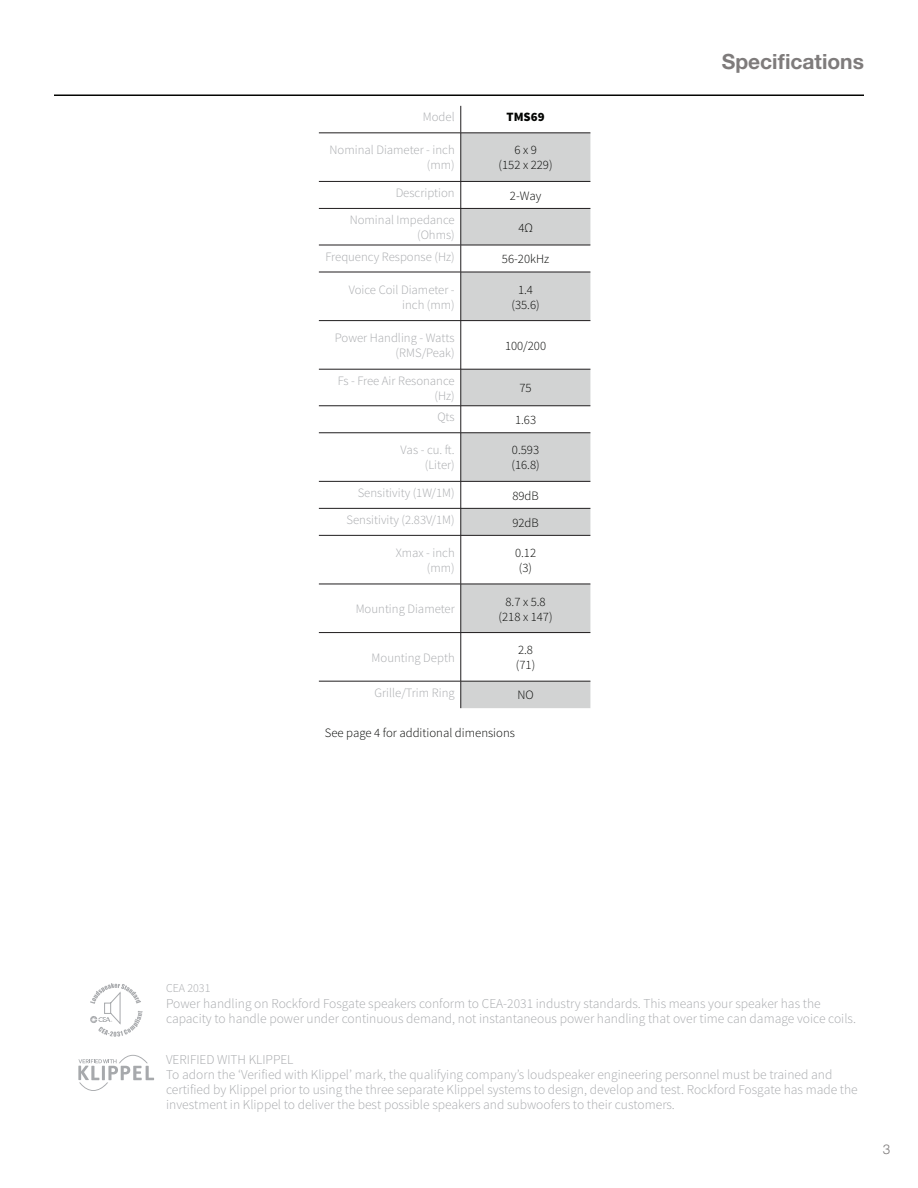
<style>
.page{position:relative;width:918px;height:1188px;background:#fff}
.page>*{position:absolute;margin:0;border:0;box-sizing:border-box;transform-origin:0 0}
.t1{font:700 21px "Helvetica Neue LT Std";color:#7e7b7b}
.t2{font:300 13.5px/15px "Source Sans Pro";color:#a7a9ac}
.t3{font:300 13.5px "Helvetica LT Std";color:#7e7b7b}
.t4{font:300 12.75px/15px "Source Sans Pro";color:#a7a9ac;text-align:right}
.t5{font:300 12.75px/15px "Source Sans Pro";color:#040503;text-align:center}
.t6{font:900 12.75px "Source Sans Pro";color:#040503}
.t7{font:300 12px "Source Sans Pro";color:#a7a9ac}
</style>
<div class="page">
<hr style="left:54px;top:94px;width:810px;height:2px;background:#040503">
<svg style="left:462px;top:134px;width:128px;height:574px;fill:#d2d3d3"></svg>
<svg style="left:461px;top:106px;width:1px;height:27px"></svg>
<hr style="left:319px;top:133px;width:271px;height:1px;background:#201d1e">
<hr style="left:461px;top:133px;width:1px;height:48px;background:#201d1e">
<hr style="left:319px;top:181px;width:271px;height:1px;background:#201d1e">
<svg style="left:461px;top:182px;width:1px;height:26px"></svg>
<hr style="left:319px;top:208px;width:271px;height:1px;background:#201d1e">
<hr style="left:461px;top:209px;width:1px;height:36px;background:#201d1e">
<hr style="left:319px;top:245px;width:271px;height:1px;background:#201d1e">
<svg style="left:461px;top:245px;width:1px;height:27px"></svg>
<hr style="left:319px;top:272px;width:271px;height:1px;background:#201d1e">
<hr style="left:461px;top:272px;width:1px;height:48px;background:#201d1e">
<hr style="left:319px;top:320px;width:271px;height:1px;background:#201d1e">
<hr style="left:461px;top:321px;width:1px;height:48px;background:#201d1e">
<hr style="left:319px;top:369px;width:271px;height:1px;background:#201d1e">
<hr style="left:461px;top:369px;width:1px;height:37px;background:#201d1e">
<hr style="left:319px;top:406px;width:271px;height:1px;background:#201d1e">
<svg style="left:461px;top:406px;width:1px;height:27px"></svg>
<hr style="left:319px;top:433px;width:271px;height:1px;background:#201d1e">
<hr style="left:461px;top:433px;width:1px;height:48px;background:#201d1e">
<hr style="left:319px;top:481px;width:271px;height:1px;background:#201d1e">
<hr style="left:319px;top:508px;width:271px;height:1px;background:#201d1e">
<svg style="left:461px;top:482px;width:1px;height:53px"></svg>
<hr style="left:319px;top:535px;width:271px;height:1px;background:#201d1e">
<hr style="left:461px;top:536px;width:1px;height:48px;background:#201d1e">
<hr style="left:319px;top:584px;width:271px;height:1px;background:#201d1e">
<hr style="left:461px;top:584px;width:1px;height:48px;background:#201d1e">
<hr style="left:319px;top:632px;width:271px;height:1px;background:#201d1e">
<hr style="left:461px;top:633px;width:1px;height:48px;background:#201d1e">
<hr style="left:319px;top:681px;width:271px;height:1px;background:#201d1e">
<svg style="left:461px;top:681px;width:1px;height:27px"></svg>
<svg style="left:90px;top:983px;width:52px;height:54px"></svg>
<svg style="left:78px;top:1055px;width:76px;height:36px"></svg>
<p class="t4" style="left:423px;top:111px;width:33px">Model</p>
<p class="t6" style="left:507px;top:110px;width:40px">TMS69</p>
<p class="t4" style="left:330px;top:144px;width:127px">Nominal Diameter - inch (mm)</p>
<p class="t5" style="left:499px;top:144px;width:56px">6 x 9<br>(152 x 229)</p>
<p class="t4" style="left:396px;top:186px;width:61px">Description</p>
<p class="t5" style="left:510px;top:189px;width:33px">2-Way</p>
<p class="t4" style="left:350px;top:213px;width:106px">Nominal Impedance (Ohms)</p>
<p class="t5" style="left:518px;top:221px;width:16px">4Ω</p>
<p class="t4" style="left:326px;top:250px;width:131px">Frequency Response (Hz)</p>
<p class="t5" style="left:502px;top:253px;width:49px">56-20kHz</p>
<p class="t4" style="left:349px;top:283px;width:108px">Voice Coil Diameter - inch (mm)</p>
<p class="t5" style="left:511px;top:283px;width:30px">1.4 (35.6)</p>
<p class="t4" style="left:335px;top:332px;width:121px">Power Handling - Watts (RMS/Peak)</p>
<p class="t5" style="left:505px;top:339px;width:43px">100/200</p>
<p class="t4" style="left:338px;top:374px;width:119px">Fs - Free Air Resonance (Hz)</p>
<p class="t5" style="left:519px;top:382px;width:14px">75</p>
<p class="t4" style="left:437px;top:411px;width:19px">Qts</p>
<p class="t5" style="left:515px;top:413px;width:23px">1.63</p>
<p class="t4" style="left:401px;top:444px;width:56px">Vas - cu. ft. (Liter)</p>
<p class="t5" style="left:511px;top:444px;width:30px;text-align:left">0.593 (16.8)</p>
<p class="t4" style="left:358px;top:486px;width:99px">Sensitivity (1W/1M)</p>
<p class="t5" style="left:512px;top:489px;width:28px">89dB</p>
<p class="t4" style="left:347px;top:513px;width:110px">Sensitivity (2.83V/1M)</p>
<p class="t5" style="left:512px;top:516px;width:28px">92dB</p>
<p class="t4" style="left:396px;top:546px;width:61px">Xmax - inch (mm)</p>
<p class="t5" style="left:515px;top:546px;width:23px">0.12 (3)</p>
<p class="t4" style="left:356px;top:603px;width:101px">Mounting Diameter</p>
<p class="t5" style="left:499px;top:595px;width:56px">8.7 x 5.8 (218 x 147)</p>
<p class="t4" style="left:372px;top:651px;width:85px">Mounting Depth</p>
<p class="t5" style="left:516px;top:644px;width:21px;text-align:left">2.8 (71)</p>
<p class="t4" style="left:375px;top:686px;width:82px">Grille/Trim Ring</p>
<p class="t5" style="left:517px;top:689px;width:18px">NO</p>
<p class="t5" style="left:325px;top:727px;width:192px">See page 4 for additional dimensions</p>
<h1 class="t1" style="left:722px;top:49px;width:144px">Specifications</h1>
<p class="t7" style="left:166px;top:983px;width:46px">CEA 2031</p>
<p class="t2" style="left:166px;top:997px;width:691px">Power handling on Rockford Fosgate speakers conform to CEA-2031 industry standards. This means your speaker has the capacity to handle power under continuous demand, not instantaneous power handling that over time can damage voice coils.</p>
<p class="t2" style="left:166px;top:1053px;width:693px">VERIFIED WITH KLIPPEL<br>To adorn the ‘Verified with Klippel’ mark, the qualifying company’s loudspeaker engineering personnel must be trained and certified by Klippel prior to using the three separate Klippel systems to design, develop and test. Rockford Fosgate has made the investment in Klippel to deliver the best possible speakers and subwoofers to their customers.</p>
<p class="t3" style="left:883px;top:1144px;width:9px">3</p>
</div>
